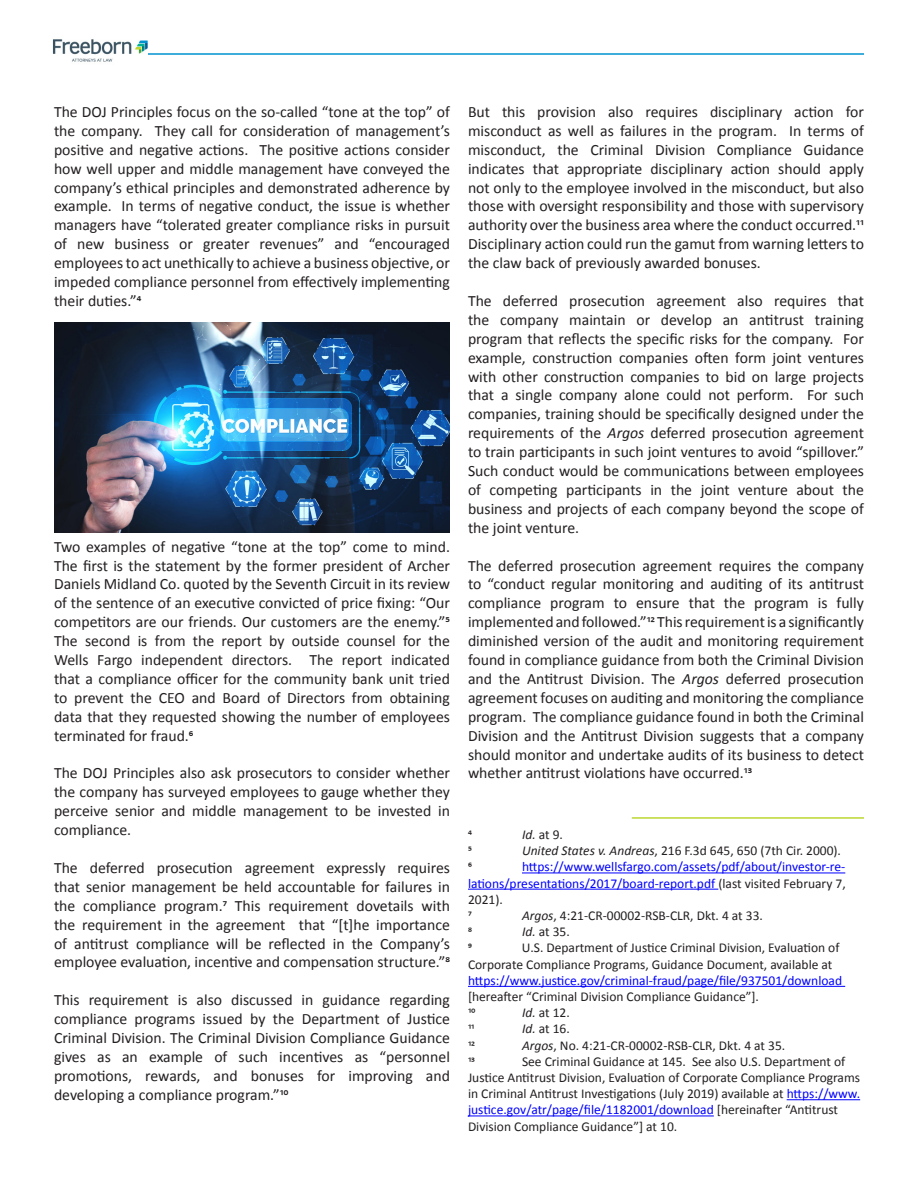
<style>
.page{position:relative;width:918px;height:1188px;background:#fff}
.page>*{position:absolute;margin:0;border:0;box-sizing:border-box;transform-origin:0 0}
.t1{font:15.75px/18.9px "Calibri";color:#231f20;text-align:justify}
.t2{font:13.5px/16.2px "Calibri";color:#231f20}
.t3{font:13.5px/16.2px "Calibri";color:#00f;text-align:justify}
.s1{font-style:italic}
.s2{color:#231f20}
.s3{color:#00f}
</style>
<div class="page">
<hr style="left:54px;top:53px;width:810px;height:2px;background:#0093d0">
<img style="left:52px;top:39px;width:96px;height:23px">
<hr style="left:632px;top:817px;width:232px;height:2px;background:#bdd631">
<hr style="left:522px;top:873px;width:323px;height:1px;background:#00f">
<hr style="left:468px;top:889px;width:250px;height:1px;background:#00f">
<hr style="left:468px;top:986px;width:377px;height:1px;background:#00f">
<hr style="left:787px;top:1099px;width:73px;height:1px;background:#00f">
<hr style="left:468px;top:1116px;width:246px;height:1px;background:#00f">
<img style="left:54px;top:322px;width:396px;height:210px">
<p class="t1" style="left:54px;top:102px;width:398px">The DOJ Principles focus on the so-called “tone at the top” of the company. They call for consideration of management’s positive and negative actions. The positive actions consider how well upper and middle management have conveyed the company’s ethical principles and demonstrated adherence by example. In terms of negative conduct, the issue is whether managers have “tolerated greater compliance risks in pursuit of new business or greater revenues” and “encouraged employees to act unethically to achieve a business objective, or impeded compliance personnel from effectively implementing their duties.”4</p>
<p class="t1" style="left:54px;top:537px;width:398px">Two examples of negative “tone at the top” come to mind.<br>The first is the statement by the former president of Archer Daniels Midland Co. quoted by the Seventh Circuit in its review of the sentence of an executive convicted of price fixing: “Our competitors are our friends. Our customers are the enemy.”5<br>The second is from the report by outside counsel for the Wells Fargo independent directors. The report indicated that a compliance officer for the community bank unit tried to prevent the CEO and Board of Directors from obtaining data that they requested showing the number of employees terminated for fraud.6</p>
<p class="t1" style="left:54px;top:764px;width:398px">The DOJ Principles also ask prosecutors to consider whether the company has surveyed employees to gauge whether they perceive senior and middle management to be invested in compliance.</p>
<p class="t1" style="left:54px;top:858px;width:398px">The deferred prosecution agreement expressly requires that senior management be held accountable for failures in the compliance program.7 This requirement dovetails with the requirement in the agreement that “[t]he importance of antitrust compliance will be reflected in the Company’s employee evaluation, incentive and compensation structure.”8</p>
<p class="t1" style="left:54px;top:991px;width:398px">This requirement is also discussed in guidance regarding compliance programs issued by the Department of Justice Criminal Division. The Criminal Division Compliance Guidance gives as an example of such incentives as “personnel promotions, rewards, and bonuses for improving and developing a compliance program.”10</p>
<p class="t1" style="left:468px;top:102px;width:398px">But this provision also requires disciplinary action for misconduct as well as failures in the program. In terms of misconduct, the Criminal Division Compliance Guidance indicates that appropriate disciplinary action should apply not only to the employee involved in the misconduct, but also those with oversight responsibility and those with supervisory authority over the business area where the conduct occurred.11<br>Disciplinary action could run the gamut from warning letters to the claw back of previously awarded bonuses.</p>
<p class="t1" style="left:468px;top:291px;width:398px">The deferred prosecution agreement also requires that the company maintain or develop an antitrust training program that reflects the specific risks for the company. For example, construction companies often form joint ventures with other construction companies to bid on large projects that a single company alone could not perform. For such companies, training should be specifically designed under the requirements of the <span class="s1">Argos</span> deferred prosecution agreement to train participants in such joint ventures to avoid “spillover.” Such conduct would be communications between employees of competing participants in the joint venture about the business and projects of each company beyond the scope of the joint venture.</p>
<p class="t1" style="left:468px;top:556px;width:398px">The deferred prosecution agreement requires the company to “conduct regular monitoring and auditing of its antitrust compliance program to ensure that the program is fully implemented and followed.”12 This requirement is a significantly diminished version of the audit and monitoring requirement found in compliance guidance from both the Criminal Division and the Antitrust Division. The <span class="s1">Argos</span> deferred prosecution agreement focuses on auditing and monitoring the compliance program. The compliance guidance found in both the Criminal Division and the Antitrust Division suggests that a company should monitor and undertake audits of its business to detect whether antitrust violations have occurred.13</p>
<p class="t2" style="left:468px;top:826px;width:5px">4</p>
<p class="t2" style="left:522px;top:826px;width:42px"><span class="s1">Id.</span> at 9.</p>
<p class="t2" style="left:468px;top:843px;width:5px">5</p>
<p class="t2" style="left:522px;top:843px;width:321px"><span class="s1">United States v. Andreas</span>, 216 F.3d 645, 650 (7th Cir. 2000).</p>
<p class="t2" style="left:468px;top:859px;width:5px">6</p>
<p class="t3" style="left:468px;top:859px;width:379px;text-indent:54px">https://www.wellsfargo.com/assets/pdf/about/investor-re&shy;lations/presentations/2017/board-report.pdf <span class="s2">(last visited February 7, 2021).</span></p>
<p class="t2" style="left:468px;top:907px;width:5px">7</p>
<p class="t2" style="left:522px;top:907px;width:242px"><span class="s1">Argos</span>, 4:21-CR-00002-RSB-CLR, Dkt. 4 at 33.</p>
<p class="t2" style="left:468px;top:924px;width:5px">8</p>
<p class="t2" style="left:522px;top:924px;width:49px"><span class="s1">Id.</span> at 35.</p>
<p class="t2" style="left:468px;top:940px;width:5px">9</p>
<p class="t2" style="left:468px;top:940px;width:376px;text-indent:54px">U.S. Department of Justice Criminal Division, Evaluation of Corporate Compliance Programs, Guidance Document, available at <span class="s3">https://www.justice.gov/criminal-fraud/page/file/937501/download </span>[hereafter “Criminal Division Compliance Guidance”].</p>
<p class="t2" style="left:468px;top:1005px;width:9px">10</p>
<p class="t2" style="left:522px;top:1005px;width:49px"><span class="s1">Id.</span> at 12.</p>
<p class="t2" style="left:468px;top:1021px;width:8px">11</p>
<p class="t2" style="left:522px;top:1021px;width:49px"><span class="s1">Id.</span> at 16.</p>
<p class="t2" style="left:468px;top:1037px;width:9px">12</p>
<p class="t2" style="left:522px;top:1037px;width:265px"><span class="s1">Argos</span>, No. 4:21-CR-00002-RSB-CLR, Dkt. 4 at 35.</p>
<p class="t2" style="left:468px;top:1053px;width:9px">13</p>
<p class="t2" style="left:468px;top:1053px;width:394px;text-indent:54px">See Criminal Guidance at 145. See also U.S. Department of Justice Antitrust Division, Evaluation of Corporate Compliance Programs in Criminal Antitrust Investigations (July 2019) available at <span class="s3">https://www. justice.gov/atr/page/file/1182001/download</span> [hereinafter “Antitrust Division Compliance Guidance”] at 10.</p>
</div>
